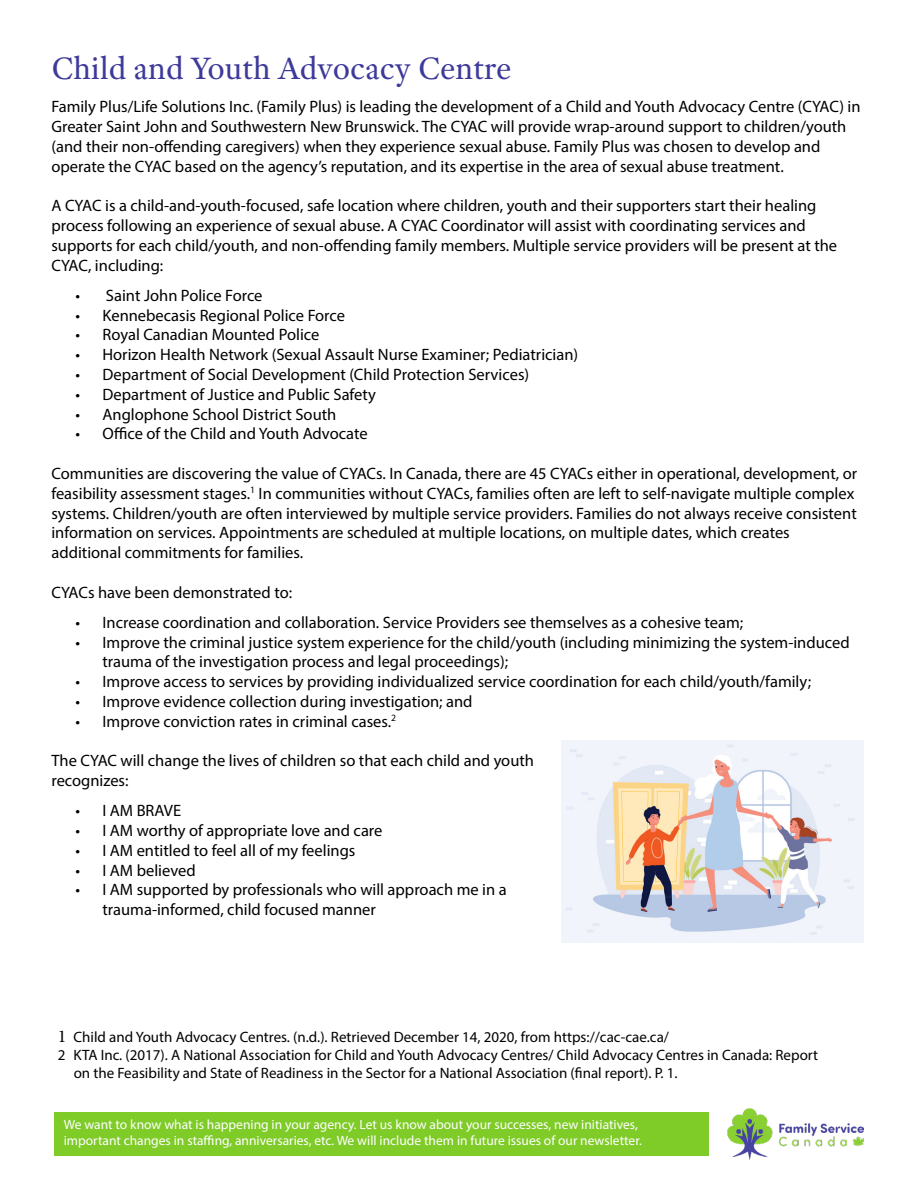
<style>
.page{position:relative;width:918px;height:1188px;background:#fff}
.page>*{position:absolute;margin:0;border:0;box-sizing:border-box;transform-origin:0 0}
.t1{font:33px "Adobe Text Pro";color:#3d3a9a}
.t2{font:16.5px/19.8px "Myriad Pro";color:#000}
.t3{font:15px "Myriad Pro";color:#000}
.t4{font:13.5px/16.2px "Myriad Pro";color:#fff}
.s1{font-family:"Minion Pro";font-size:18px}
</style>
<div class="page">
<div style="left:54px;top:1112px;width:654px;height:44px;background:#7fcb28"></div>
<img style="left:728px;top:1108px;width:136px;height:52px">
<img style="left:561px;top:740px;width:303px;height:202px">
<h1 class="t1" style="left:51px;top:47px;width:461px">Child and Youth Advocacy Centre</h1>
<p class="t2" style="left:51px;top:97px;width:811px">Family Plus/Life Solutions Inc. (Family Plus) is leading the development of a Child and Youth Advocacy Centre (CYAC) in Greater Saint John and Southwestern New Brunswick. The CYAC will provide wrap-around support to children/youth (and their non-offending caregivers) when they experience sexual abuse. Family Plus was chosen to develop and operate the CYAC based on the agency’s reputation, and its expertise in the area of sexual abuse treatment.</p>
<p class="t2" style="left:51px;top:196px;width:787px">A CYAC is a child-and-youth-focused, safe location where children, youth and their supporters start their healing process following an experience of sexual abuse. A CYAC Coordinator will assist with coordinating services and supports for each child/youth, and non-offending family members. Multiple service providers will be present at the CYAC, including:</p>
<p class="t2" style="left:75px;top:285px;width:189px">• Saint John Police Force</p>
<p class="t2" style="left:75px;top:305px;width:271px">• Kennebecasis Regional Police Force</p>
<p class="t2" style="left:75px;top:325px;width:245px">• Royal Canadian Mounted Police</p>
<p class="t2" style="left:75px;top:345px;width:504px">• Horizon Health Network (Sexual Assault Nurse Examiner; Pediatrician)</p>
<p class="t2" style="left:75px;top:364px;width:455px">• Department of Social Development (Child Protection Services)</p>
<p class="t2" style="left:75px;top:384px;width:302px">• Department of Justice and Public Safety</p>
<p class="t2" style="left:75px;top:404px;width:262px">• Anglophone School District South</p>
<p class="t2" style="left:75px;top:424px;width:294px">• Office of the Child and Youth Advocate</p>
<p class="t2" style="left:51px;top:463px;width:807px">Communities are discovering the value of CYACs. In Canada, there are 45 CYACs either in operational, development, or feasibility assessment stages.<sup>1</sup> In communities without CYACs, families often are left to self-navigate multiple complex systems. Children/youth are often interviewed by multiple service providers. Families do not always receive consistent information on services. Appointments are scheduled at multiple locations, on multiple dates, which creates additional commitments for families.</p>
<p class="t2" style="left:51px;top:582px;width:242px">CYACs have been demonstrated to:</p>
<p class="t2" style="left:75px;top:612px;width:669px">• Increase coordination and collaboration. Service Providers see themselves as a cohesive team;</p>
<p class="t2" style="left:102px;top:632px;width:749px;text-indent:-27px">• Improve the criminal justice system experience for the child/youth (including minimizing the system-induced trauma of the investigation process and legal proceedings);</p>
<p class="t2" style="left:75px;top:672px;width:737px">• Improve access to services by providing individualized service coordination for each child/youth/family;</p>
<p class="t2" style="left:75px;top:691px;width:399px">• Improve evidence collection during investigation; and</p>
<p class="t2" style="left:75px;top:711px;width:322px">• Improve conviction rates in criminal cases.<sup>2</sup></p>
<p class="t2" style="left:51px;top:751px;width:484px">The CYAC will change the lives of children so that each child and youth recognizes:</p>
<p class="t2" style="left:75px;top:801px;width:107px">• I AM BRAVE</p>
<p class="t2" style="left:75px;top:820px;width:308px">• I AM worthy of appropriate love and care</p>
<p class="t2" style="left:75px;top:840px;width:282px">• I AM entitled to feel all of my feelings</p>
<p class="t2" style="left:75px;top:860px;width:122px">• I AM believed</p>
<p class="t2" style="left:102px;top:880px;width:406px;text-indent:-27px">• I AM supported by professionals who will approach me in a trauma-informed, child focused manner</p>
<p class="t3" style="left:58px;top:1028px;width:613px"><span class="s1">1</span> Child and Youth Advocacy Centres. (n.d.). Retrieved December 14, 2020, from https://cac-cae.ca/</p>
<p class="t3" style="left:58px;top:1046px;width:762px">2 KTA Inc. (2017). A National Association for Child and Youth Advocacy Centres/ Child Advocacy Centres in Canada: Report</p>
<p class="t3" style="left:74px;top:1064px;width:606px">on the Feasibility and State of Readiness in the Sector for a National Association (final report). P. 1.</p>
<p class="t4" style="left:64px;top:1116px;width:580px">We want to know what is happening in your agency. Let us know about your successes, new initiatives, important changes in staffing, anniversaries, etc. We will include them in future issues of our newsletter.</p>
</div>
